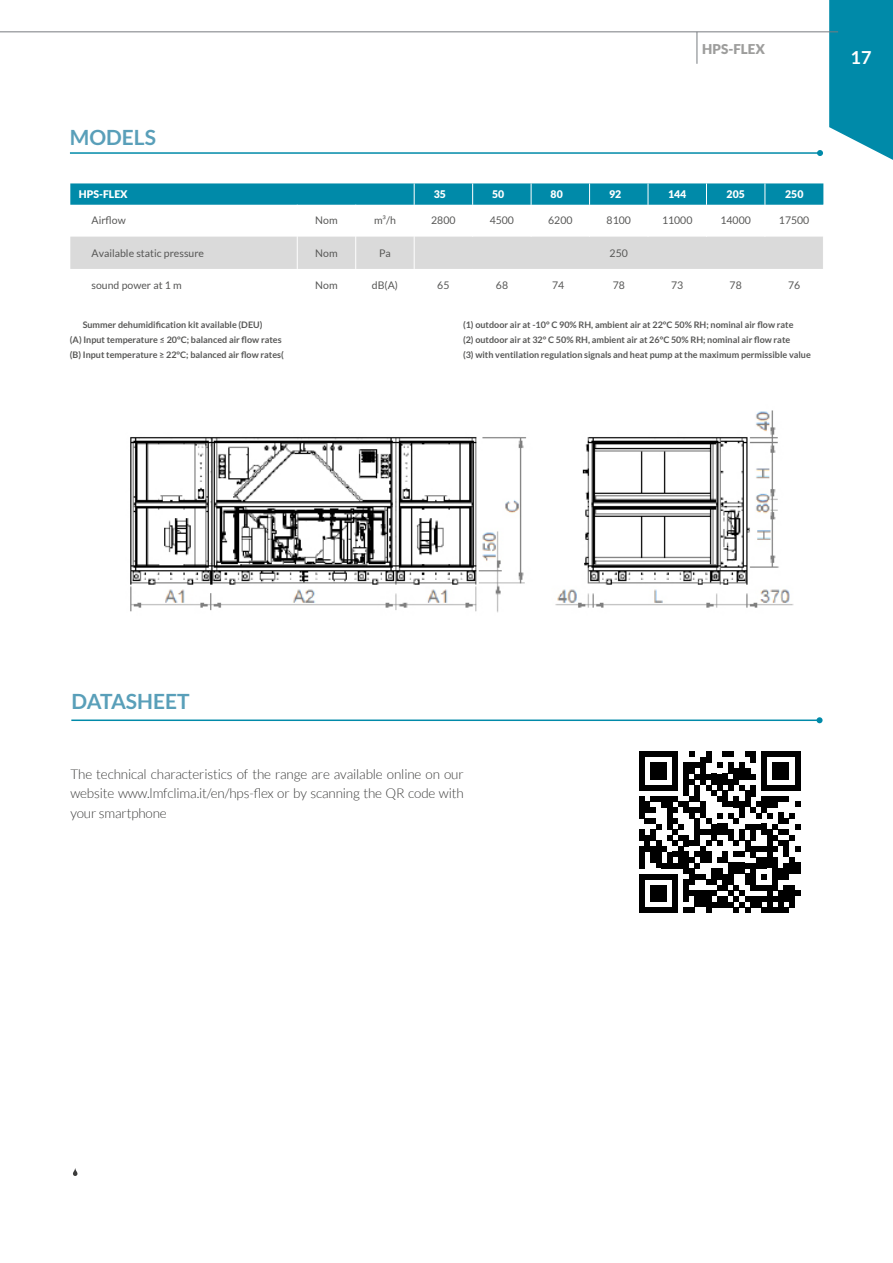
<style>
.page{position:relative;width:893px;height:1263px;background:#fff}
.page>*{position:absolute;margin:0;border:0;box-sizing:border-box;transform-origin:0 0}
.t1{font:700 21px "Lato";color:#599fb9}
.t2{font:700 18px "Lato";color:#fff}
.t3{font:300 13.5px/19.5px "Lato";letter-spacing:-.01em;color:#3c3c3b;text-align:justify}
.t4{font:900 13.5px "Lato";color:#9d9d9c}
.t5{font:10.5px "Lato";color:#575756}
.t6{font:900 10.5px "Lato";color:#fff}
.t7{font:700 9px/15px "Lato";color:#575756}
</style>
<div class="page">
<svg style="left:829px;top:0;width:64px;height:160px;background:#1a96b1"></svg>
<hr style="left:0;top:31px;width:838px;height:1px;background:#787c80">
<hr style="left:697px;top:32px;width:1px;height:32px;background:#787c80">
<hr style="left:70px;top:152px;width:750px;height:2px;background:#008aa9">
<svg style="left:817px;top:150px;width:6px;height:6px"></svg>
<svg style="left:73px;top:1168px;width:5px;height:8px"></svg>
<div style="left:70px;top:237px;width:753px;height:32px;background:#dadada"></div>
<hr style="left:297px;top:237px;width:1px;height:32px;background:#fff">
<hr style="left:355px;top:237px;width:1px;height:32px;background:#fff">
<svg style="left:70px;top:183px;width:753px;height:22px;background:#0a8eac"></svg>
<hr style="left:414px;top:237px;width:1px;height:32px;background:#fff">
<img style="left:130px;top:410px;width:664px;height:203px">
<hr style="left:71px;top:719px;width:749px;height:2px;background:#008aa9">
<svg style="left:817px;top:717px;width:6px;height:6px"></svg>
<div style="left:639px;top:751px;width:6px;height:12px;background:#000"></div>
<div style="left:639px;top:763px;width:6px;height:11px;background:#000"></div>
<div style="left:639px;top:774px;width:6px;height:16px;background:#000"></div>
<div style="left:639px;top:796px;width:6px;height:22px;background:#000"></div>
<div style="left:639px;top:829px;width:6px;height:11px;background:#000"></div>
<div style="left:639px;top:846px;width:6px;height:22px;background:#000"></div>
<div style="left:639px;top:874px;width:6px;height:39px;background:#000"></div>
<div style="left:650px;top:763px;width:6px;height:11px;background:#000"></div>
<div style="left:650px;top:885px;width:6px;height:17px;background:#000"></div>
<div style="left:656px;top:763px;width:5px;height:11px;background:#000"></div>
<div style="left:656px;top:885px;width:5px;height:17px;background:#000"></div>
<div style="left:661px;top:763px;width:6px;height:11px;background:#000"></div>
<div style="left:661px;top:885px;width:6px;height:17px;background:#000"></div>
<svg style="left:645px;top:751px;width:27px;height:6px"></svg>
<svg style="left:645px;top:874px;width:27px;height:5px"></svg>
<svg style="left:645px;top:907px;width:27px;height:6px"></svg>
<div style="left:672px;top:751px;width:6px;height:12px;background:#000"></div>
<div style="left:672px;top:763px;width:6px;height:11px;background:#000"></div>
<div style="left:672px;top:874px;width:6px;height:39px;background:#000"></div>
<div style="left:684px;top:763px;width:5px;height:11px;background:#000"></div>
<div style="left:684px;top:852px;width:5px;height:22px;background:#000"></div>
<div style="left:684px;top:879px;width:5px;height:23px;background:#000"></div>
<div style="left:689px;top:763px;width:6px;height:11px;background:#000"></div>
<div style="left:689px;top:868px;width:6px;height:17px;background:#000"></div>
<svg style="left:684px;top:907px;width:11px;height:6px"></svg>
<div style="left:695px;top:890px;width:5px;height:17px;background:#000"></div>
<svg style="left:689px;top:751px;width:17px;height:17px"></svg>
<div style="left:700px;top:763px;width:6px;height:11px;background:#000"></div>
<div style="left:700px;top:890px;width:6px;height:17px;background:#000"></div>
<div style="left:706px;top:751px;width:5px;height:12px;background:#000"></div>
<div style="left:706px;top:890px;width:5px;height:23px;background:#000"></div>
<div style="left:711px;top:868px;width:6px;height:17px;background:#000"></div>
<svg style="left:711px;top:902px;width:6px;height:5px"></svg>
<svg style="left:717px;top:763px;width:5px;height:5px"></svg>
<svg style="left:645px;top:774px;width:77px;height:94px"></svg>
<div style="left:717px;top:868px;width:5px;height:11px;background:#000"></div>
<svg style="left:689px;top:874px;width:33px;height:22px"></svg>
<div style="left:717px;top:896px;width:5px;height:11px;background:#000"></div>
<div style="left:722px;top:774px;width:6px;height:11px;background:#000"></div>
<div style="left:722px;top:790px;width:6px;height:17px;background:#000"></div>
<div style="left:722px;top:824px;width:6px;height:11px;background:#000"></div>
<div style="left:722px;top:852px;width:6px;height:11px;background:#000"></div>
<div style="left:722px;top:874px;width:6px;height:16px;background:#000"></div>
<div style="left:722px;top:896px;width:6px;height:11px;background:#000"></div>
<svg style="left:722px;top:751px;width:12px;height:6px"></svg>
<div style="left:728px;top:763px;width:6px;height:11px;background:#000"></div>
<div style="left:728px;top:779px;width:6px;height:11px;background:#000"></div>
<div style="left:728px;top:863px;width:6px;height:22px;background:#000"></div>
<div style="left:734px;top:774px;width:5px;height:11px;background:#000"></div>
<div style="left:734px;top:863px;width:5px;height:11px;background:#000"></div>
<div style="left:739px;top:763px;width:6px;height:11px;background:#000"></div>
<svg style="left:739px;top:785px;width:6px;height:5px"></svg>
<div style="left:739px;top:863px;width:6px;height:11px;background:#000"></div>
<svg style="left:745px;top:751px;width:5px;height:6px"></svg>
<div style="left:745px;top:790px;width:5px;height:17px;background:#000"></div>
<svg style="left:745px;top:863px;width:5px;height:5px"></svg>
<div style="left:745px;top:874px;width:5px;height:11px;background:#000"></div>
<svg style="left:728px;top:885px;width:22px;height:28px"></svg>
<div style="left:750px;top:751px;width:6px;height:12px;background:#000"></div>
<svg style="left:734px;top:768px;width:22px;height:11px"></svg>
<div style="left:750px;top:785px;width:6px;height:11px;background:#000"></div>
<div style="left:750px;top:863px;width:6px;height:27px;background:#000"></div>
<div style="left:750px;top:896px;width:6px;height:11px;background:#000"></div>
<div style="left:756px;top:857px;width:5px;height:11px;background:#000"></div>
<div style="left:756px;top:896px;width:5px;height:11px;background:#000"></div>
<div style="left:761px;top:751px;width:6px;height:12px;background:#000"></div>
<div style="left:761px;top:763px;width:6px;height:11px;background:#000"></div>
<div style="left:761px;top:774px;width:6px;height:16px;background:#000"></div>
<div style="left:761px;top:857px;width:6px;height:11px;background:#000"></div>
<svg style="left:761px;top:874px;width:6px;height:5px"></svg>
<svg style="left:756px;top:885px;width:11px;height:5px"></svg>
<div style="left:767px;top:829px;width:5px;height:39px;background:#000"></div>
<div style="left:767px;top:885px;width:5px;height:28px;background:#000"></div>
<div style="left:772px;top:763px;width:6px;height:11px;background:#000"></div>
<div style="left:772px;top:857px;width:6px;height:33px;background:#000"></div>
<svg style="left:761px;top:896px;width:17px;height:17px"></svg>
<div style="left:778px;top:763px;width:6px;height:11px;background:#000"></div>
<div style="left:778px;top:868px;width:6px;height:11px;background:#000"></div>
<div style="left:778px;top:890px;width:6px;height:23px;background:#000"></div>
<div style="left:784px;top:763px;width:5px;height:11px;background:#000"></div>
<svg style="left:772px;top:774px;width:17px;height:5px"></svg>
<div style="left:784px;top:863px;width:5px;height:16px;background:#000"></div>
<div style="left:784px;top:885px;width:5px;height:17px;background:#000"></div>
<svg style="left:784px;top:907px;width:5px;height:6px"></svg>
<svg style="left:767px;top:751px;width:28px;height:6px"></svg>
<svg style="left:767px;top:785px;width:28px;height:5px"></svg>
<div style="left:789px;top:857px;width:6px;height:17px;background:#000"></div>
<div style="left:789px;top:885px;width:6px;height:22px;background:#000"></div>
<div style="left:795px;top:751px;width:5px;height:12px;background:#000"></div>
<div style="left:795px;top:763px;width:5px;height:11px;background:#000"></div>
<div style="left:795px;top:774px;width:5px;height:16px;background:#000"></div>
<svg style="left:728px;top:796px;width:72px;height:61px"></svg>
<div style="left:795px;top:863px;width:5px;height:11px;background:#000"></div>
<svg style="left:795px;top:890px;width:5px;height:6px"></svg>
<h1 class="t1" style="left:70px;top:125px;width:88px">MODELS</h1>
<h3 class="t4" style="left:702px;top:41px;width:64px">HPS-FLEX</h3>
<p class="t6" style="left:79px;top:188px;width:50px">HPS-FLEX</p>
<p class="t6" style="left:434px;top:188px;width:14px">35</p>
<p class="t6" style="left:492px;top:188px;width:14px">50</p>
<p class="t6" style="left:551px;top:188px;width:14px">80</p>
<p class="t6" style="left:609px;top:188px;width:14px">92</p>
<p class="t6" style="left:668px;top:188px;width:20px">144</p>
<p class="t6" style="left:727px;top:188px;width:20px">205</p>
<p class="t6" style="left:785px;top:188px;width:20px">250</p>
<p class="t5" style="left:92px;top:215px;width:36px">Airflow</p>
<p class="t5" style="left:315px;top:215px;width:24px">Nom</p>
<p class="t5" style="left:374px;top:215px;width:23px">m³/h</p>
<p class="t5" style="left:431px;top:215px;width:26px">2800</p>
<p class="t5" style="left:490px;top:215px;width:26px">4500</p>
<p class="t5" style="left:548px;top:215px;width:26px">6200</p>
<p class="t5" style="left:607px;top:215px;width:26px">8100</p>
<p class="t5" style="left:662px;top:215px;width:32px">11000</p>
<p class="t5" style="left:720px;top:215px;width:32px">14000</p>
<p class="t5" style="left:779px;top:215px;width:32px">17500</p>
<p class="t5" style="left:92px;top:247px;width:114px">Available static pressure</p>
<p class="t5" style="left:315px;top:247px;width:24px">Nom</p>
<p class="t5" style="left:379px;top:247px;width:13px">Pa</p>
<p class="t5" style="left:610px;top:247px;width:20px">250</p>
<p class="t5" style="left:92px;top:279px;width:92px">sound power at 1 m</p>
<p class="t5" style="left:315px;top:279px;width:24px">Nom</p>
<p class="t5" style="left:372px;top:279px;width:28px">dB(A)</p>
<p class="t5" style="left:437px;top:279px;width:14px">65</p>
<p class="t5" style="left:496px;top:279px;width:14px">68</p>
<p class="t5" style="left:552px;top:279px;width:14px">74</p>
<p class="t5" style="left:613px;top:279px;width:14px">78</p>
<p class="t5" style="left:671px;top:279px;width:14px">73</p>
<p class="t5" style="left:730px;top:279px;width:14px">78</p>
<p class="t5" style="left:788px;top:279px;width:14px">76</p>
<p class="t7" style="left:70px;top:317px;width:215px;text-indent:13px">Summer dehumidification kit available (DEU)<br>(A) Input temperature ≤ 20°C; balanced air flow rates (B) Input temperature ≥ 22°C; balanced air flow rates(</p>
<p class="t7" style="left:463px;top:317px;width:349px">(1) outdoor air at -10° C 90% RH, ambient air at 22°C 50% RH; nominal air flow rate<br>(2) outdoor air at 32° C 50% RH, ambient air at 26°C 50% RH; nominal air flow rate<br>(3) with ventilation regulation signals and heat pump at the maximum permissible value</p>
<h2 class="t2" style="left:851px;top:47px;width:22px">17</h2>
<h1 class="t1" style="left:72px;top:689px;width:120px">DATASHEET</h1>
<h3 class="t3" style="left:70px;top:764px;width:395px">The technical characteristics of the range are available online on our website www.lmfclima.it/en/hps-flex or by scanning the QR code with your smartphone</h3>
</div>
